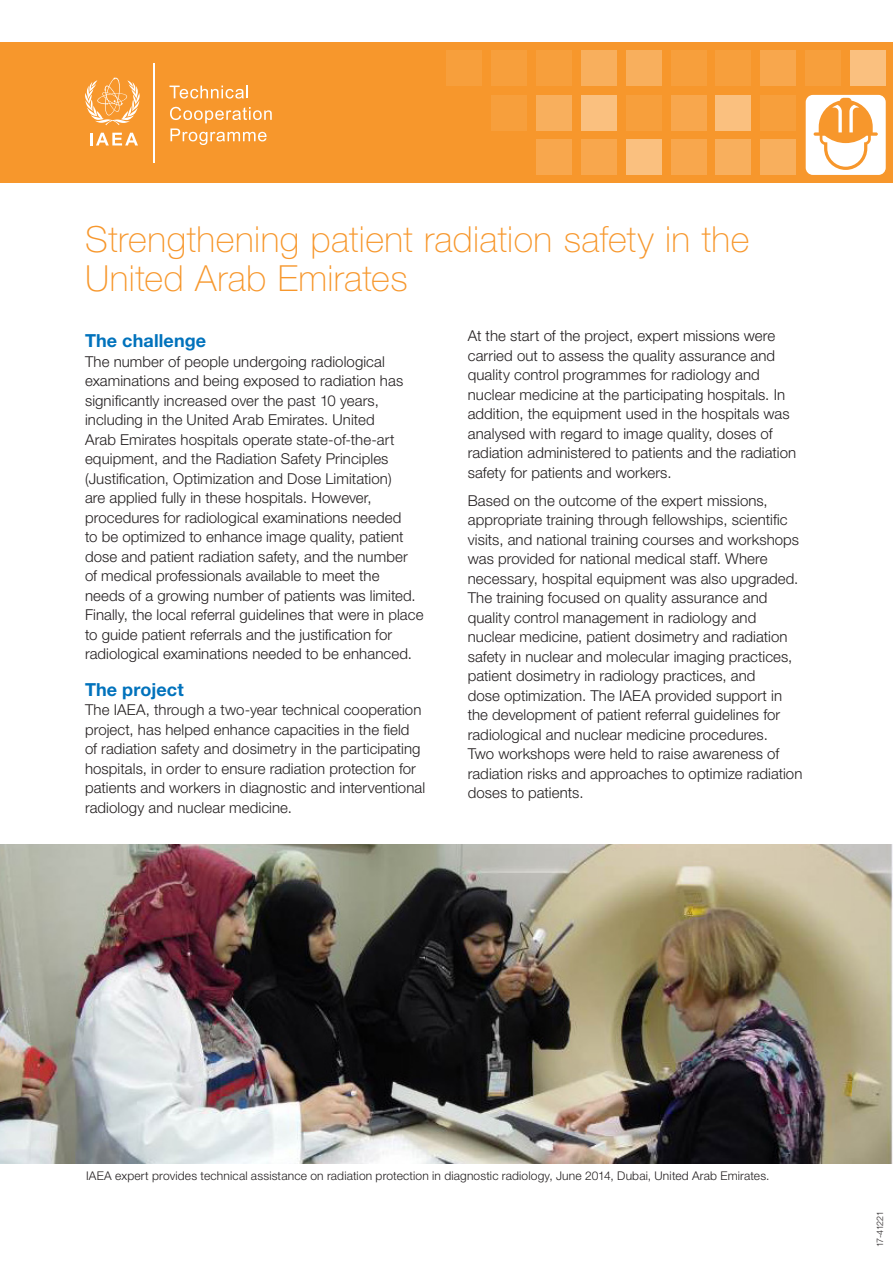
<style>
.page{position:relative;width:893px;height:1263px;background:#fff}
.page>*{position:absolute;margin:0;border:0;box-sizing:border-box;transform-origin:0 0}
.Heading{font:100 36px/39px "Helvetica Neue";letter-spacing:.01em;color:#f7972c}
.Subhead{font:700 18px "Helvetica Neue";letter-spacing:.005em;color:#0072bc}
.t1{font:300 15px/19.5px "Helvetica Neue";letter-spacing:.005em;color:#231f20}
.t2{font:300 12px "Helvetica Neue";letter-spacing:.015em;color:#231f20}
.t3{font:300 9px "Helvetica Neue";letter-spacing:-.05em;color:#231f20}
</style>
<div class="page">
<div style="left:0;top:42px;width:893px;height:141px;background:#f7972c"></div>
<div style="left:806px;top:95px;width:80px;height:80px;background:#fff;border-radius:7px"></div>
<svg style="left:814px;top:98px;width:64px;height:72px"></svg>
<img style="left:0;top:845px;width:893px;height:318px">
<div style="left:850px;top:50px;width:36px;height:36px;background:#fac07f"></div>
<div style="left:805px;top:50px;width:36px;height:36px;background:#f79f3c"></div>
<div style="left:760px;top:50px;width:36px;height:36px;background:#f8a74d"></div>
<div style="left:760px;top:95px;width:36px;height:35px;background:#f79f3c"></div>
<div style="left:760px;top:139px;width:36px;height:36px;background:#f8af5d"></div>
<div style="left:715px;top:50px;width:36px;height:36px;background:#f79f3c"></div>
<div style="left:715px;top:95px;width:36px;height:35px;background:#fac07f"></div>
<div style="left:715px;top:139px;width:36px;height:36px;background:#f8af5d"></div>
<div style="left:671px;top:50px;width:35px;height:36px;background:#f79f3c"></div>
<div style="left:671px;top:95px;width:35px;height:35px;background:#f8a74d"></div>
<div style="left:671px;top:139px;width:35px;height:36px;background:#f8a74d"></div>
<div style="left:626px;top:50px;width:36px;height:36px;background:#f8af5d"></div>
<div style="left:626px;top:95px;width:36px;height:35px;background:#f79f3c"></div>
<div style="left:626px;top:139px;width:36px;height:36px;background:#fac07f"></div>
<div style="left:581px;top:50px;width:36px;height:36px;background:#f8af5d"></div>
<div style="left:581px;top:95px;width:36px;height:35px;background:#fac07f"></div>
<div style="left:581px;top:139px;width:36px;height:36px;background:#f8a74d"></div>
<div style="left:536px;top:50px;width:36px;height:36px;background:#f79f3c"></div>
<div style="left:536px;top:95px;width:36px;height:35px;background:#f8af5d"></div>
<div style="left:536px;top:139px;width:36px;height:36px;background:#f8a74d"></div>
<div style="left:491px;top:50px;width:36px;height:36px;background:#f79f3c"></div>
<div style="left:491px;top:95px;width:36px;height:35px;background:#f79f3c"></div>
<div style="left:446px;top:50px;width:36px;height:36px;background:#f79f3c"></div>
<svg style="left:85px;top:78px;width:55px;height:47px"></svg>
<svg style="left:90px;top:133px;width:48px;height:12px"></svg>
<hr style="left:154px;top:64px;width:1px;height:99px;background:#fff">
<svg style="left:170px;top:86px;width:78px;height:13px"></svg>
<svg style="left:170px;top:107px;width:102px;height:38px"></svg>
<p class="Heading" style="left:85px;top:220px;width:666px">Strengthening patient radiation safety in the<br>United Arab Emirates</p>
<p class="Subhead" style="left:85px;top:329px;width:123px">The challenge</p>
<p class="t1" style="left:85px;top:351px;width:340px">The number of people undergoing radiological examinations and being exposed to radiation has significantly increased over the past 10 years, including in the United Arab Emirates. United<br>Arab Emirates hospitals operate state-of-the-art equipment, and the Radiation Safety Principles (Justification, Optimization and Dose Limitation)<br>are applied fully in these hospitals. However, procedures for radiological examinations needed<br>to be optimized to enhance image quality, patient dose and patient radiation safety, and the number of medical professionals available to meet the<br>needs of a growing number of patients was limited.<br>Finally, the local referral guidelines that were in place to guide patient referrals and the justification for radiological examinations needed to be enhanced.</p>
<p class="Subhead" style="left:85px;top:678px;width:100px">The project</p>
<p class="t1" style="left:85px;top:700px;width:342px">The IAEA, through a two-year technical cooperation project, has helped enhance capacities in the field of radiation safety and dosimetry in the participating hospitals, in order to ensure radiation protection for patients and workers in diagnostic and interventional radiology and nuclear medicine.</p>
<p class="t1" style="left:468px;top:326px;width:330px">At the start of the project, expert missions were carried out to assess the quality assurance and quality control programmes for radiology and nuclear medicine at the participating hospitals. In addition, the equipment used in the hospitals was analysed with regard to image quality, doses of radiation administered to patients and the radiation safety for patients and workers.</p>
<p class="t1" style="left:468px;top:490px;width:336px">Based on the outcome of the expert missions, appropriate training through fellowships, scientific visits, and national training courses and workshops was provided for national medical staff. Where necessary, hospital equipment was also upgraded.<br>The training focused on quality assurance and quality control management in radiology and nuclear medicine, patient dosimetry and radiation safety in nuclear and molecular imaging practices, patient dosimetry in radiology practices, and<br>dose optimization. The IAEA provided support in the development of patient referral guidelines for radiological and nuclear medicine procedures.<br>Two workshops were held to raise awareness of radiation risks and approaches to optimize radiation doses to patients.</p>
<p class="t2" style="left:86px;top:1168px;width:685px">IAEA expert provides technical assistance on radiation protection in diagnostic radiology, June 2014, Dubai, United Arab Emirates.</p>
<p class="t3" style="left:874px;top:1247px;width:38px;rotate:-90deg">17-41221</p>
</div>
